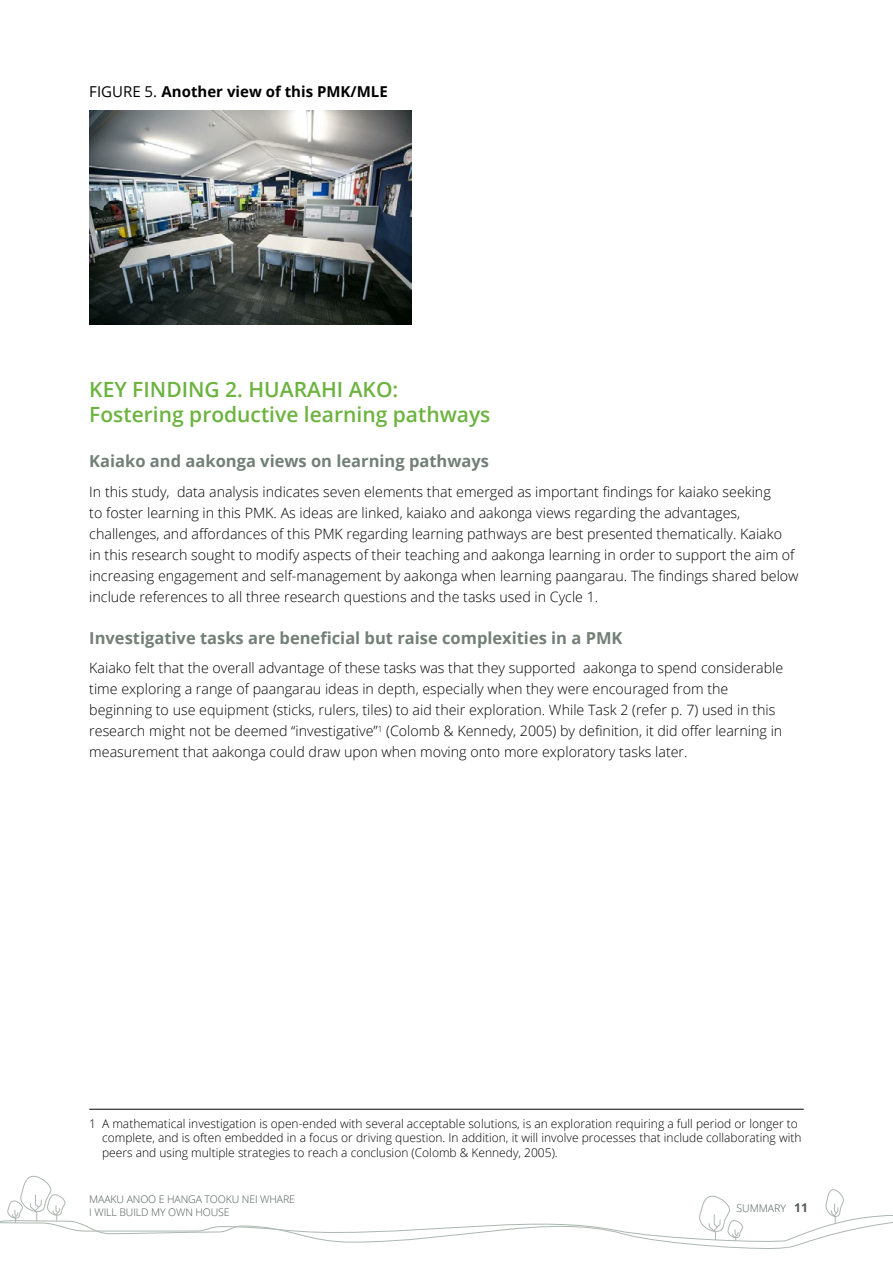
<style>
.page{position:relative;width:893px;height:1263px;background:#fff}
.page>*{position:absolute;margin:0;border:0;box-sizing:border-box;transform-origin:0 0}
.t1{font:600 21px/25.2px "Open Sans";color:#6cb33f}
.t2{font:700 16.5px "Open Sans";color:#728077}
.t3{font:700 15px "Open Sans";color:#000}
.t4{font:300 14.25px/21px "Open Sans";color:#000}
.t5{font:300 12px/14.4px "Open Sans";color:#000}
.t6{font:300 10.5px/12.6px "Open Sans";letter-spacing:-.01em;color:#4c5b52}
.s1{font-weight:400}
.s2{font-weight:700;font-size:12px}
</style>
<div class="page">
<svg style="left:0;top:1175px;width:893px;height:74px"></svg>
<img style="left:89px;top:110px;width:322px;height:214px">
<hr style="left:89px;top:1109px;width:715px;height:1px;background:#000">
<p class="t3" style="left:89px;top:80px;width:300px"><span class="s1">FIGURE 5.</span> Another view of this PMK/MLE</p>
<h1 class="t1" style="left:89px;top:376px;width:403px">KEY FINDING 2. HUARAHI AKO:<br>Fostering productive learning pathways</h1>
<p class="t2" style="left:89px;top:449px;width:401px">Kaiako and aakonga views on learning pathways</p>
<p class="t4" style="left:89px;top:480px;width:711px">In this study, data analysis indicates seven elements that emerged as important findings for kaiako seeking<br>to foster learning in this PMK. As ideas are linked, kaiako and aakonga views regarding the advantages, challenges, and affordances of this PMK regarding learning pathways are best presented thematically. Kaiako<br>in this research sought to modify aspects of their teaching and aakonga learning in order to support the aim of increasing engagement and self-management by aakonga when learning paangarau. The findings shared below include references to all three research questions and the tasks used in Cycle 1.</p>
<p class="t2" style="left:89px;top:626px;width:535px">Investigative tasks are beneficial but raise complexities in a PMK</p>
<p class="t4" style="left:89px;top:657px;width:695px">Kaiako felt that the overall advantage of these tasks was that they supported aakonga to spend considerable time exploring a range of paangarau ideas in depth, especially when they were encouraged from the beginning to use equipment (sticks, rulers, tiles) to aid their exploration. While Task 2 (refer p. 7) used in this research might not be deemed “investigative”<sup>1</sup> (Colomb &amp; Kennedy, 2005) by definition, it did offer learning in measurement that aakonga could draw upon when moving onto more exploratory tasks later.</p>
<p class="t5" style="left:102px;top:1116px;width:701px;text-indent:-13px">1 A mathematical investigation is open-ended with several acceptable solutions, is an exploration requiring a full period or longer to complete, and is often embedded in a focus or driving question. In addition, it will involve processes that include collaborating with peers and using multiple strategies to reach a conclusion (Colomb &amp; Kennedy, 2005).</p>
<p class="t6" style="left:89px;top:1193px;width:207px">MAAKU ANOO E HANGA TOOKU NEI WHARE<br>I WILL BUILD MY OWN HOUSE</p>
<p class="t6" style="left:737px;top:1202px;width:73px">SUMMARY <span class="s2">11</span></p>
</div>
